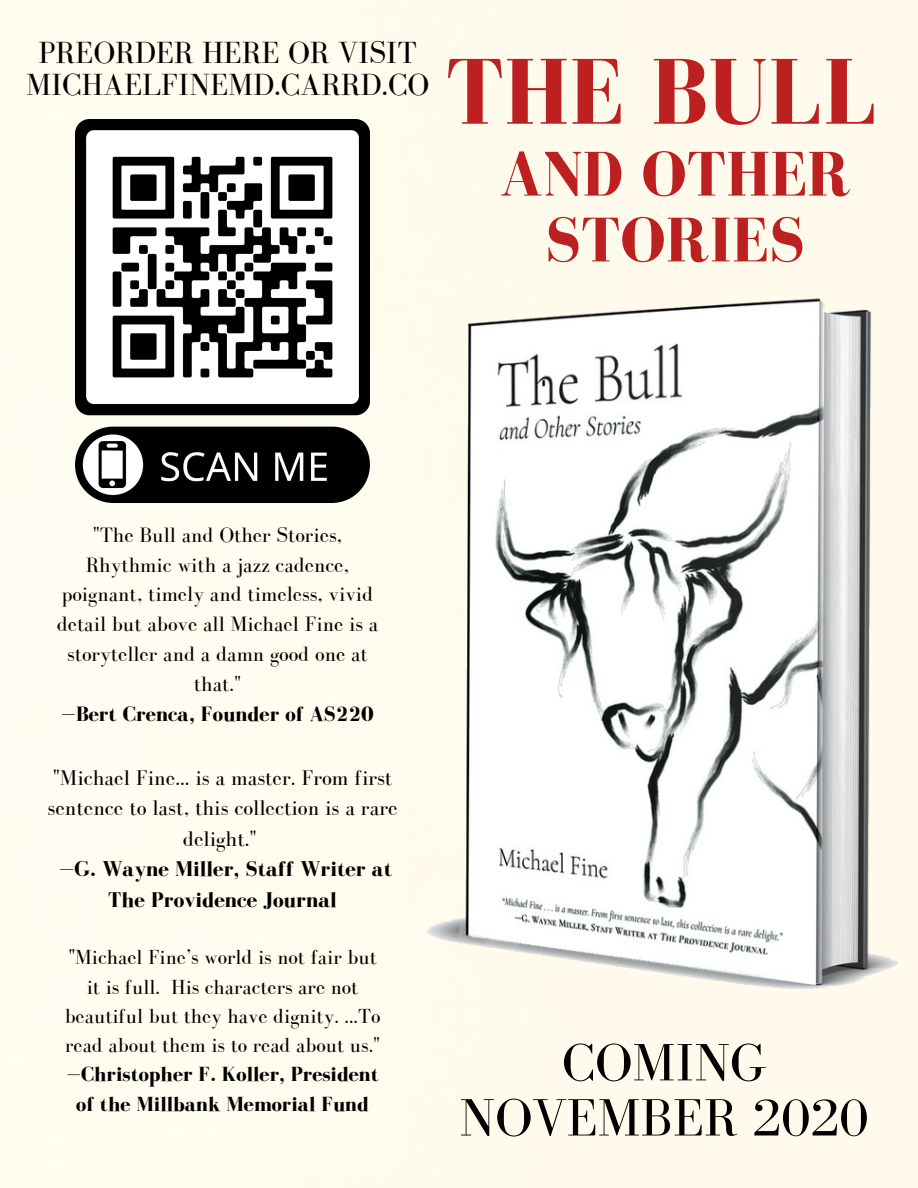
<style>
.page{position:relative;width:918px;height:1188px;background:#fffbef}
.page>*{position:absolute;margin:0;border:0;box-sizing:border-box;transform-origin:0 0}
.t1{font:700 96px "Bodoni FLF";color:#bd2020}
.t2{font:700 64.8px/65.8px "Bodoni FLF";color:#bd2020;text-align:center}
.t3{font:54px/55.2px "Bodoni FLF";color:#000;text-align:center}
.t4{font:31.5px/31.5px "Bodoni FLF";color:#000;text-align:center}
.t5{font:21.9px/30.5px "Bodoni FLF";color:#000;text-align:center}
.t6{font:700 21.9px/30.5px "Bodoni FLF";color:#000;text-align:center}
.t7{font:21.45px/29.8px "Bodoni FLF";color:#000;text-align:center}
.t8{font:700 21.45px "Bodoni FLF";color:#000}
.t9{font:21px/29.2px "Bodoni FLF";color:#000;text-align:center}
.t10{font:700 21px/29.2px "Bodoni FLF";color:#000;text-align:center}
</style>
<div class="page">
<img style="left:192px;top:214px;width:726px;height:882px">
<img style="left:75px;top:120px;width:295px;height:382px">
<h3 class="t4" style="left:26px;top:37px;width:405px">PREORDER HERE OR VISIT<br>MICHAELFINEMD.CARRD.CO</h3>
<h1 class="t1" style="left:446px;top:40px;width:433px">THE BULL</h1>
<h2 class="t2" style="left:499px;top:141px;width:353px">AND OTHER<br>STORIES</h2>
<p class="t7" style="left:57px;top:520px;width:323px">"The Bull and Other Stories,<br>Rhythmic with a jazz cadence, poignant, timely and timeless, vivid detail but above all Michael Fine is a storyteller and a damn good one at that."</p>
<p class="t8" style="left:61px;top:702px;width:314px">—Bert Crenca, Founder of AS220</p>
<p class="t5" style="left:48px;top:762px;width:352px">"Michael Fine... is a master. From first sentence to last, this collection is a rare delight."</p>
<p class="t6" style="left:59px;top:854px;width:334px">—G. Wayne Miller, Staff Writer at<br>The Providence Journal</p>
<p class="t9" style="left:65px;top:943px;width:317px">"Michael Fine’s world is not fair but it is full. His characters are not beautiful but they have dignity. ...To read about them is to read about us."</p>
<p class="t10" style="left:66px;top:1060px;width:314px">—Christopher F. Koller, President of the Millbank Memorial Fund</p>
<h3 class="t3" style="left:460px;top:1035px;width:410px">COMING<br>NOVEMBER 2020</h3>
</div>
